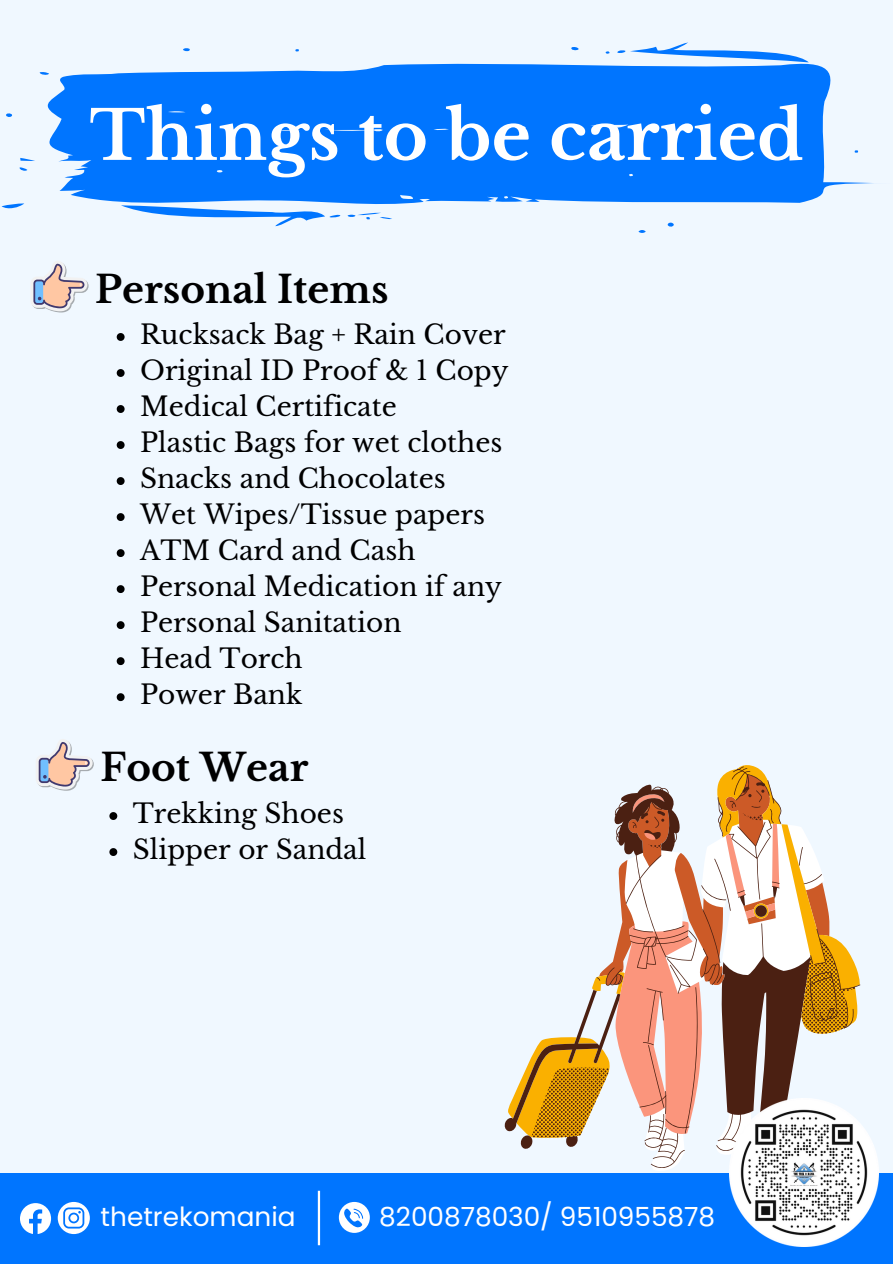
<style>
.page{position:relative;width:893px;height:1264px;background:#fff}
.page>*{position:absolute;margin:0;border:0;box-sizing:border-box;transform-origin:0 0}
.t1{font:700 67.5px "Libre Baskerville";color:#fff}
.t2{font:700 37.5px "Libre Baskerville";color:#000}
.t3{font:26.4px "Libre Baskerville";color:#000}
.t4{font:26.4px "Poppins";color:#fff}
</style>
<div class="page">
<div style="left:0;top:0;width:892px;height:1263px;background:#f0f8ff"></div>
<svg style="left:571px;top:47px;width:7px;height:4px"></svg>
<svg style="left:183px;top:48px;width:7px;height:4px"></svg>
<svg style="left:295px;top:49px;width:4px;height:3px"></svg>
<svg style="left:605px;top:42px;width:198px;height:17px"></svg>
<svg style="left:47px;top:59px;width:827px;height:145px;background:#2489ff"></svg>
<svg style="left:39px;top:72px;width:10px;height:4px"></svg>
<svg style="left:6px;top:113px;width:7px;height:4px"></svg>
<svg style="left:854px;top:150px;width:4px;height:3px"></svg>
<svg style="left:20px;top:158px;width:15px;height:3px"></svg>
<svg style="left:19px;top:167px;width:8px;height:4px"></svg>
<svg style="left:2px;top:203px;width:22px;height:6px"></svg>
<svg style="left:121px;top:205px;width:220px;height:21px"></svg>
<svg style="left:347px;top:213px;width:45px;height:7px"></svg>
<svg style="left:667px;top:222px;width:7px;height:5px"></svg>
<svg style="left:638px;top:230px;width:7px;height:3px"></svg>
<svg style="left:504px;top:766px;width:356px;height:402px"></svg>
<div style="left:0;top:1172px;width:892px;height:91px;background:#0075ff"></div>
<svg style="left:339px;top:1201px;width:31px;height:31px"></svg>
<svg style="left:58px;top:1201px;width:32px;height:32px"></svg>
<svg style="left:20px;top:1203px;width:31px;height:30px"></svg>
<hr style="left:318px;top:1190px;width:2px;height:55px;background:#fff">
<img style="left:729px;top:1098px;width:149px;height:148px">
<svg style="left:31px;top:261px;width:58px;height:51px"></svg>
<svg style="left:117px;top:333px;width:8px;height:8px"></svg>
<svg style="left:117px;top:369px;width:8px;height:8px"></svg>
<svg style="left:117px;top:405px;width:8px;height:8px"></svg>
<svg style="left:117px;top:441px;width:8px;height:8px"></svg>
<svg style="left:117px;top:477px;width:8px;height:8px"></svg>
<svg style="left:117px;top:513px;width:8px;height:8px"></svg>
<svg style="left:117px;top:549px;width:8px;height:8px"></svg>
<svg style="left:117px;top:585px;width:8px;height:8px"></svg>
<svg style="left:117px;top:621px;width:8px;height:8px"></svg>
<svg style="left:117px;top:657px;width:8px;height:8px"></svg>
<svg style="left:117px;top:693px;width:8px;height:8px"></svg>
<svg style="left:36px;top:739px;width:58px;height:51px"></svg>
<svg style="left:109px;top:812px;width:8px;height:8px"></svg>
<svg style="left:109px;top:848px;width:8px;height:8px"></svg>
<p class="t1" style="left:90px;top:94px;width:715px">Things to be carried</p>
<p class="t2" style="left:95px;top:267px;width:295px">Personal Items</p>
<p class="t3" style="left:140px;top:319px;width:367px">Rucksack Bag + Rain Cover</p>
<p class="t3" style="left:140px;top:355px;width:370px">Original ID Proof &amp; 1 Copy</p>
<p class="t3" style="left:140px;top:391px;width:258px">Medical Certificate</p>
<p class="t3" style="left:140px;top:427px;width:364px">Plastic Bags for wet clothes</p>
<p class="t3" style="left:140px;top:463px;width:307px">Snacks and Chocolates</p>
<p class="t3" style="left:140px;top:499px;width:346px">Wet Wipes/Tissue papers</p>
<p class="t3" style="left:140px;top:535px;width:277px">ATM Card and Cash</p>
<p class="t3" style="left:140px;top:571px;width:363px">Personal Medication if any</p>
<p class="t3" style="left:140px;top:607px;width:263px">Personal Sanitation</p>
<p class="t3" style="left:140px;top:643px;width:164px">Head Torch</p>
<p class="t3" style="left:140px;top:679px;width:164px">Power Bank</p>
<p class="t2" style="left:101px;top:745px;width:209px">Foot Wear</p>
<p class="t3" style="left:133px;top:797px;width:213px">Trekking Shoes</p>
<p class="t3" style="left:133px;top:833px;width:235px">Slipper or Sandal</p>
<p class="t4" style="left:101px;top:1198px;width:196px">thetrekomania</p>
<p class="t4" style="left:379px;top:1198px;width:337px">8200878030/ 9510955878</p>
</div>
